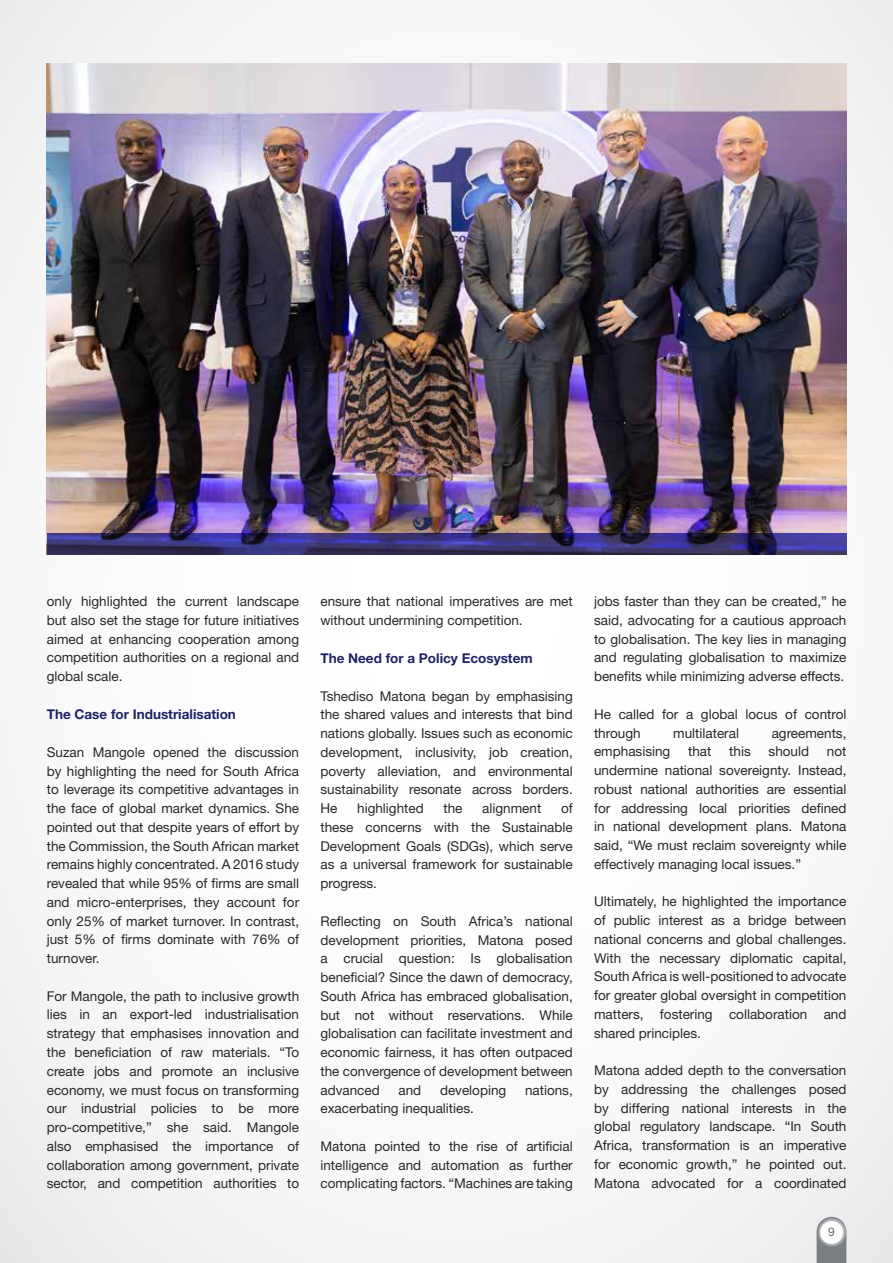
<style>
.page{position:relative;width:893px;height:1263px;background:#f9f9f9}
.page>*{position:absolute;margin:0;border:0;box-sizing:border-box;transform-origin:0 0}
.t1{font:13.5px/18.8px "Helvetica Neue LT 55 Rm";color:#292829;text-align:justify}
.t2{font:13.5px "Helvetica Neue LT 75 Bd";color:#1f2365}
.t3{font:12px "Helvetica Neue LT Std";color:#6d6e71}
</style>
<div class="page">
<svg style="left:816px;top:1215px;width:31px;height:48px"></svg>
<img style="left:47px;top:64px;width:799px;height:469px">
<svg style="left:47px;top:533px;width:799px;height:22px;background:#363070"></svg>
<p class="t1" style="left:47px;top:592px;width:254px">only highlighted the current landscape but also set the stage for future initiatives aimed at enhancing cooperation among competition authorities on a regional and global scale.</p>
<p class="t2" style="left:47px;top:706px;width:191px">The Case for Industrialisation</p>
<p class="t1" style="left:47px;top:742px;width:254px">Suzan Mangole opened the discussion by highlighting the need for South Africa to leverage its competitive advantages in the face of global market dynamics. She pointed out that despite years of effort by the Commission, the South African market remains highly concentrated. A 2016 study revealed that while 95% of firms are small and micro-enterprises, they account for only 25% of market turnover. In contrast, just 5% of firms dominate with 76% of turnover.</p>
<p class="t1" style="left:47px;top:986px;width:254px">For Mangole, the path to inclusive growth lies in an export-led industrialisation strategy that emphasises innovation and the beneficiation of raw materials. “To create jobs and promote an inclusive economy, we must focus on transforming our industrial policies to be more pro-competitive,” she said. Mangole also emphasised the importance of collaboration among government, private sector, and competition authorities to</p>
<p class="t1" style="left:320px;top:592px;width:254px">ensure that national imperatives are met without undermining competition.</p>
<p class="t2" style="left:320px;top:650px;width:214px">The Need for a Policy Ecosystem</p>
<p class="t1" style="left:320px;top:686px;width:254px">Tshediso Matona began by emphasising the shared values and interests that bind nations globally. Issues such as economic development, inclusivity, job creation, poverty alleviation, and environmental sustainability resonate across borders.<br>He</p>
<p class="t1" style="left:320px;top:799px;width:254px;text-indent:241px">of these concerns with the Sustainable Development Goals (SDGs), which serve as a universal framework for sustainable progress.</p>
<p class="t1" style="left:320px;top:911px;width:254px">Reflecting on South Africa’s national development priorities, Matona posed a crucial question: Is globalisation beneficial? Since the dawn of democracy, South Africa has embraced globalisation, but not without reservations. While globalisation can facilitate investment and economic fairness, it has often outpaced the convergence of development between advanced</p>
<p class="t1" style="left:357px;top:799px;width:68px">highlighted</p>
<p class="t1" style="left:443px;top:799px;width:21px">the</p>
<p class="t1" style="left:482px;top:799px;width:61px">alignment</p>
<p class="t1" style="left:398px;top:1080px;width:24px">and</p>
<p class="t1" style="left:440px;top:1080px;width:68px">developing</p>
<p class="t1" style="left:525px;top:1080px;width:49px">nations,</p>
<p class="t1" style="left:320px;top:1099px;width:155px">exacerbating inequalities.</p>
<p class="t1" style="left:320px;top:1136px;width:254px">Matona pointed to the rise of artificial intelligence and automation as further complicating factors. “Machines are taking</p>
<p class="t1" style="left:594px;top:592px;width:254px">jobs faster than they can be created,” he said, advocating for a cautious approach to globalisation. The key lies in managing and regulating globalisation to maximize benefits while minimizing adverse effects.</p>
<p class="t1" style="left:594px;top:704px;width:254px">He called for a global locus of control through</p>
<p class="t1" style="left:673px;top:723px;width:67px">multilateral</p>
<p class="t1" style="left:772px;top:723px;width:76px">agreements,</p>
<p class="t1" style="left:594px;top:742px;width:78px">emphasising</p>
<p class="t1" style="left:688px;top:742px;width:25px">that</p>
<p class="t1" style="left:729px;top:742px;width:23px">this</p>
<p class="t1" style="left:769px;top:742px;width:42px">should</p>
<p class="t1" style="left:594px;top:742px;width:254px;text-indent:233px">not undermine national sovereignty. Instead, robust national authorities are essential for addressing local priorities defined in national development plans. Matona said, “We must reclaim sovereignty while effectively managing local issues.”</p>
<p class="t1" style="left:594px;top:892px;width:254px">Ultimately, he highlighted the importance of public interest as a bridge between national concerns and global challenges.<br>With the necessary diplomatic capital, South Africa is well-positioned to advocate for greater global oversight in competition matters, fostering collaboration and shared principles.</p>
<p class="t1" style="left:594px;top:1060px;width:254px">Matona added depth to the conversation by addressing the challenges posed by differing national interests in the global regulatory landscape. “In South Africa, transformation is an imperative for economic growth,” he pointed out.<br>Matona advocated for a coordinated</p>
<p class="t3" style="left:828px;top:1224px;width:8px">9</p>
</div>
